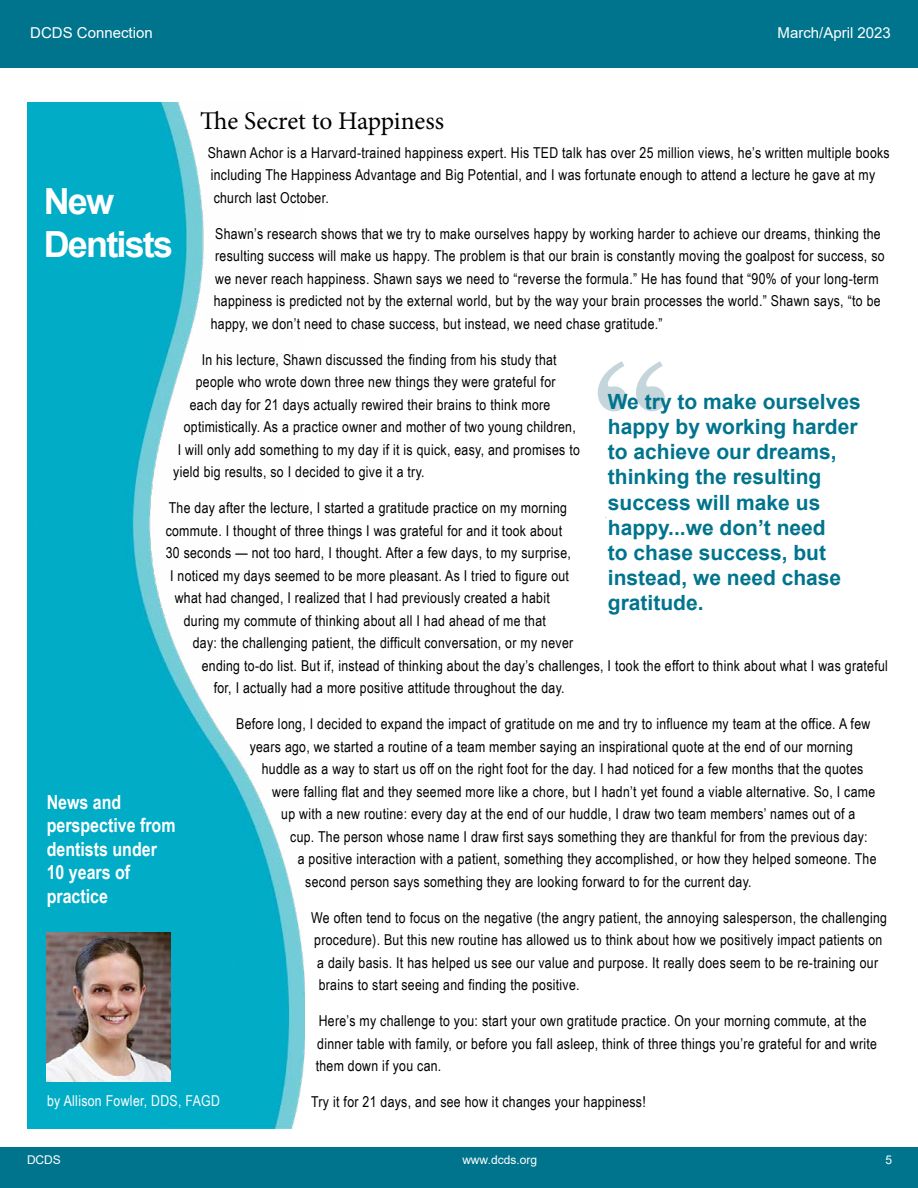
<style>
.page{position:relative;width:918px;height:1188px;background:#fff}
.page>*{position:absolute;margin:0;border:0;box-sizing:border-box;transform-origin:0 0}
.t1{font:700 150px "Century Schoolbook";color:#c4d6db}
.t2{font:700 36px/43.2px "Arial";letter-spacing:-.05em;color:#fff}
.t3{font:25.5px "Minion Pro";letter-spacing:-.005em;color:#000}
.t4{font:700 21px/25.2px "Arial";color:#00748d}
.t5{font:700 19.5px/23.4px "Arial Narrow";color:#fff}
.t6{font:15px/22.5px "Arial Narrow";letter-spacing:.02em;color:#000}
.t7{font:15px "Arial";color:#fff}
.t8{font:15px "Arial Narrow";letter-spacing:.02em;color:#fff}
.t9{font:12px "Arial";color:#fff}
</style>
<div class="page">
<div style="left:0;top:0;width:918px;height:60px;background:#00748d"></div>
<div style="left:0;top:51px;width:918px;height:17px;background:#00748d"></div>
<div style="left:0;top:1148px;width:918px;height:40px;background:#00748d"></div>
<img style="left:27px;top:103px;width:278px;height:1026px">
<img style="left:47px;top:932px;width:123px;height:149px">
<p class="t7" style="left:30px;top:22px;width:124px">DCDS Connection</p>
<p class="t7" style="left:778px;top:22px;width:115px">March/April 2023</p>
<h3 class="t3" style="left:200px;top:103px;width:245px">The Secret to Happiness</h3>
<p class="t6" style="left:208px;top:141px;width:684px">Shawn Achor is a Harvard-trained happiness expert. His TED talk has over 25 million views, he’s written multiple books including The Happiness Advantage and Big Potential, and I was fortunate enough to attend a lecture he gave at my church last October.</p>
<p class="t6" style="left:215px;top:222px;width:667px">Shawn’s research shows that we try to make ourselves happy by working harder to achieve our dreams, thinking the</p>
<p class="t6" style="left:215px;top:244px;width:671px">resulting success will make us happy. The problem is that our brain is constantly moving the goalpost for success, so</p>
<p class="t6" style="left:215px;top:267px;width:665px">we never reach happiness. Shawn says we need to “reverse the formula.” He has found that “90% of your long-term</p>
<p class="t6" style="left:214px;top:289px;width:668px">happiness is predicted not by the external world, but by the way your brain processes the world.” Shawn says, “to be</p>
<p class="t6" style="left:211px;top:312px;width:454px">happy, we don’t need to chase success, but instead, we need chase gratitude.”</p>
<p class="t6" style="left:202px;top:348px;width:356px">In his lecture, Shawn discussed the finding from his study that</p>
<p class="t6" style="left:196px;top:370px;width:361px">people who wrote down three new things they were grateful for</p>
<p class="t6" style="left:190px;top:393px;width:362px">each day for 21 days actually rewired their brains to think more</p>
<p class="t6" style="left:184px;top:415px;width:394px">optimistically. As a practice owner and mother of two young children,</p>
<p class="t6" style="left:178px;top:438px;width:404px">I will only add something to my day if it is quick, easy, and promises to</p>
<p class="t6" style="left:173px;top:460px;width:253px">yield big results, so I decided to give it a try.</p>
<p class="t6" style="left:169px;top:496px;width:400px">The day after the lecture, I started a gratitude practice on my morning</p>
<p class="t6" style="left:166px;top:519px;width:398px">commute. I thought of three things I was grateful for and it took about</p>
<p class="t6" style="left:166px;top:541px;width:407px">30 seconds — not too hard, I thought. After a few days, to my surprise,</p>
<p class="t6" style="left:170px;top:564px;width:400px">I noticed my days seemed to be more pleasant. As I tried to figure out</p>
<p class="t6" style="left:175px;top:586px;width:377px">what had changed, I realized that I had previously created a habit</p>
<p class="t6" style="left:184px;top:609px;width:364px">during my commute of thinking about all I had ahead of me that</p>
<p class="t6" style="left:193px;top:631px;width:382px">day: the challenging patient, the difficult conversation, or my never</p>
<p class="t6" style="left:202px;top:654px;width:688px">ending to-do list. But if, instead of thinking about the day’s challenges, I took the effort to think about what I was grateful</p>
<p class="t6" style="left:214px;top:676px;width:353px">for, I actually had a more positive attitude throughout the day.</p>
<p class="t6" style="left:236px;top:712px;width:636px;text-align:center">Before long, I decided to expand the impact of gratitude on me and try to influence my team at the office. A few years ago, we started a routine of a team member saying an inspirational quote at the end of our morning</p>
<p class="t6" style="left:262px;top:757px;width:603px">huddle as a way to start us off on the right foot for the day. I had noticed for a few months that the quotes</p>
<p class="t6" style="left:272px;top:780px;width:605px">were falling flat and they seemed more like a chore, but I hadn’t yet found a viable alternative. So, I came</p>
<p class="t6" style="left:281px;top:802px;width:576px">up with a new routine: every day at the end of our huddle, I draw two team members’ names out of a</p>
<p class="t6" style="left:290px;top:825px;width:579px">cup. The person whose name I draw first says something they are thankful for from the previous day:</p>
<p class="t6" style="left:298px;top:847px;width:580px">a positive interaction with a patient, something they accomplished, or how they helped someone. The</p>
<p class="t6" style="left:305px;top:870px;width:448px">second person says something they are looking forward to for the current day.</p>
<p class="t6" style="left:311px;top:906px;width:577px">We often tend to focus on the negative (the angry patient, the annoying salesperson, the challenging</p>
<p class="t6" style="left:314px;top:928px;width:570px">procedure). But this new routine has allowed us to think about how we positively impact patients on</p>
<p class="t6" style="left:317px;top:951px;width:562px">a daily basis. It has helped us see our value and purpose. It really does seem to be re-training our</p>
<p class="t6" style="left:319px;top:973px;width:262px">brains to start seeing and finding the positive.</p>
<p class="t6" style="left:316px;top:1009px;width:563px">Here’s my challenge to you: start your own gratitude practice. On your morning commute, at the dinner table with family, or before you fall asleep, think of three things you’re grateful for and write them down if you can.</p>
<p class="t6" style="left:311px;top:1090px;width:336px">Try it for 21 days, and see how it changes your happiness!</p>
<h2 class="t2" style="left:44px;top:180px;width:131px">New<br>Dentists</h2>
<h1 class="t1" style="left:596px;top:301px;width:74px">“</h1>
<h3 class="t4" style="left:608px;top:389px;width:254px">We try to make ourselves happy by working harder to achieve our dreams, thinking the resulting success will make us happy...we don’t need<br>to chase success, but instead, we need chase gratitude.</h3>
<h3 class="t5" style="left:47px;top:789px;width:130px">News and perspective from dentists under<br>10 years of practice</h3>
<p class="t8" style="left:47px;top:1090px;width:174px">by Allison Fowler, DDS, FAGD</p>
<p class="t9" style="left:27px;top:1152px;width:35px">DCDS</p>
<p class="t9" style="left:462px;top:1152px;width:76px">www.dcds.org</p>
<p class="t9" style="left:885px;top:1152px;width:8px">5</p>
</div>
